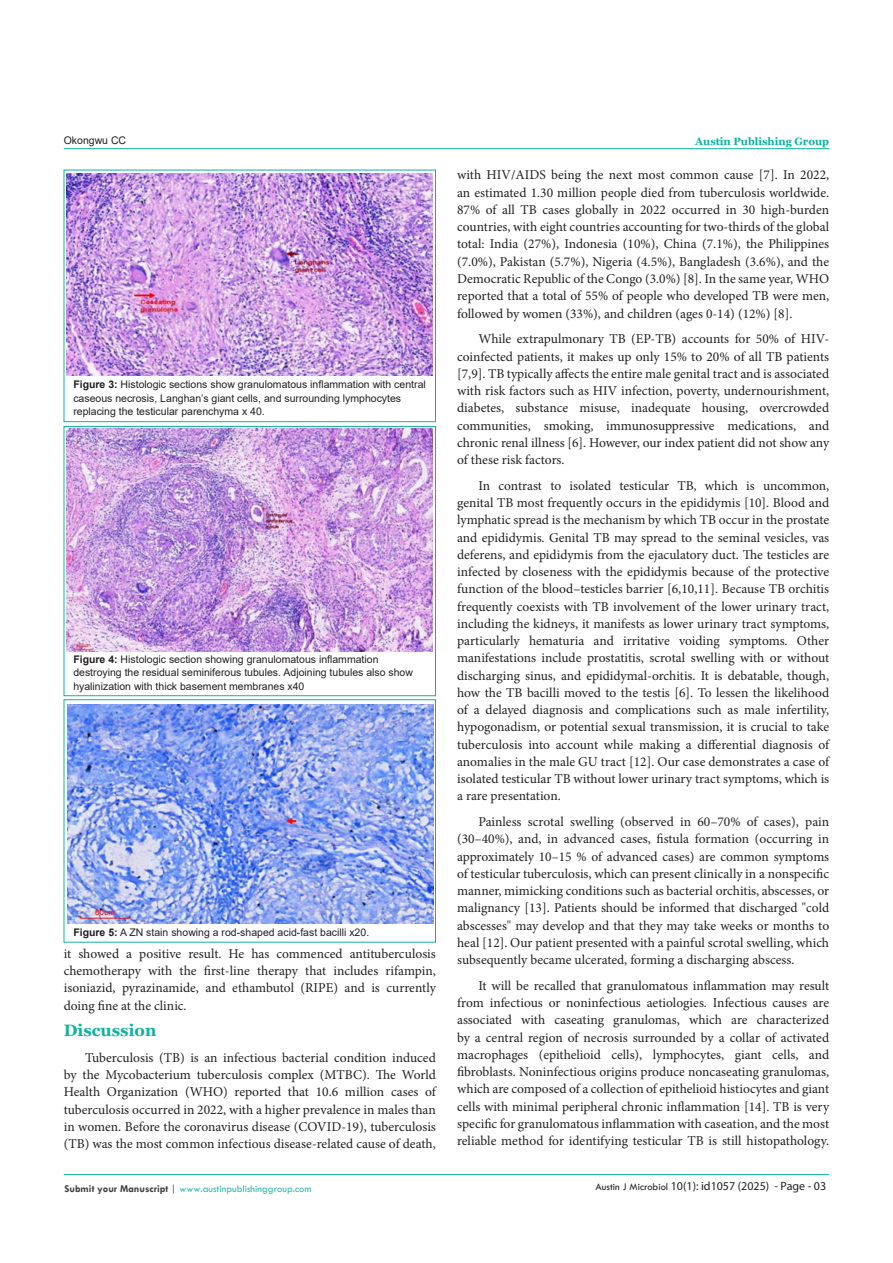
<style>
.page{position:relative;width:893px;height:1263px;background:#fff}
.page>*{position:absolute;margin:0;border:0;box-sizing:border-box;transform-origin:0 0}
.t1{font:700 16.5px "Georgia";color:#0cb39b}
.t2{font:13.5px/17.2px "Minion Pro";color:#231f20;text-align:justify}
.t3{font:12px "Myriad Pro";color:#231f20}
.t4{font:10.5px/13.5px "Arial";color:#231f20}
.t5{font:10.5px "Tw Cen";color:#32b8a3}
.t6{font:700 10.5px "Georgia";color:#0cb39b}
.s1{font-weight:700}
.s2{font-weight:700;color:#3e3e3f}
.s3{color:#3e3e3f}
.s4{font-family:"Tw Cen";font-size:10.5px}
</style>
<div class="page">
<hr style="left:64px;top:1174px;width:765px;height:1px;background:#0cb39b">
<hr style="left:64px;top:148px;width:765px;height:1px;background:#0cb39b">
<div style="left:64px;top:170px;width:372px;height:252px;border:1px solid #0eb39b"></div>
<img style="left:67px;top:174px;width:366px;height:202px">
<div style="left:64px;top:426px;width:372px;height:270px;border:1px solid #0eb39b"></div>
<img style="left:66px;top:429px;width:367px;height:222px">
<div style="left:64px;top:699px;width:372px;height:243px;border:1px solid #0eb39b"></div>
<img style="left:67px;top:704px;width:366px;height:219px">
<p class="t4" style="left:64px;top:134px;width:64px">Okongwu CC</p>
<p class="t6" style="left:695px;top:135px;width:135px">Austin Publishing Group</p>
<p class="t4" style="left:73px;top:378px;width:354px"><span class="s1">Figure 3:</span> Histologic sections show granulomatous inflammation with central caseous necrosis, Langhan’s giant cells, and surrounding lymphocytes replacing the testicular parenchyma x 40.</p>
<p class="t4" style="left:73px;top:652px;width:341px"><span class="s1">Figure 4:</span> Histologic section showing granulomatous inflammation destroying the residual seminiferous tubules. Adjoining tubules also show hyalinization with thick basement membranes x40</p>
<p class="t4" style="left:73px;top:925px;width:297px"><span class="s1">Figure 5:</span> A ZN stain showing a rod-shaped acid-fast bacilli x20.</p>
<p class="t2" style="left:64px;top:945px;width:374px">it showed a positive result. He has commenced antituberculosis chemotherapy with the first-line therapy that includes rifampin, isoniazid, pyrazinamide, and ethambutol (RIPE) and is currently doing fine at the clinic.</p>
<p class="t1" style="left:64px;top:1020px;width:94px">Discussion</p>
<p class="t2" style="left:64px;top:1049px;width:374px;text-indent:21px">Tuberculosis (ΤB) is an infectious bacterial condition induced by the Mycobacterium tuberculosis complex (MTBC). The World Health Organization (WHO) reported that 10.6 million cases of tuberculosis occurred in 2022, with a higher prevalence in males than in women. Before the coronavirus disease (COVID-19), tuberculosis (TB) was the most common infectious disease-related cause of death,</p>
<p class="t5" style="left:64px;top:1183px;width:248px"><span class="s2">Submit your Manuscript</span> <span class="s3">|</span> www.austinpublishinggroup.com</p>
<p class="t2" style="left:457px;top:167px;width:374px">with HIV/AIDS being the next most common cause [7]. In 2022, an estimated 1.30 million people died from tuberculosis worldwide.<br>87% of all TB cases globally in 2022 occurred in 30 high-burden countries, with eight countries accounting for two-thirds of the global total: India (27%), Indonesia (10%), China (7.1%), the Philippines (7.0%), Pakistan (5.7%), Nigeria (4.5%), Bangladesh (3.6%), and the Democratic Republic of the Congo (3.0%) [8]. In the same year, WHO reported that a total of 55% of people who developed TB were men, followed by women (33%), and children (ages 0-14) (12%) [8].</p>
<p class="t2" style="left:457px;top:330px;width:374px;text-indent:21px">While extrapulmonary TB (EP-TB) accounts for 50% of HIV&shy;coinfected patients, it makes up only 15% to 20% of all TB patients [7,9]. TB typically affects the entire male genital tract and is associated with risk factors such as HIV infection, poverty, undernourishment, diabetes, substance misuse, inadequate housing, overcrowded communities, smoking, immunosuppressive medications, and chronic renal illness [6]. However, our index patient did not show any of these risk factors.</p>
<p class="t2" style="left:457px;top:477px;width:374px;text-indent:21px">In contrast to isolated testicular TB, which is uncommon, genital TB most frequently occurs in the epididymis [10]. Blood and lymphatic spread is the mechanism by which TB occur in the prostate and epididymis. Genital TB may spread to the seminal vesicles, vas deferens, and epididymis from the ejaculatory duct. The testicles are infected by closeness with the epididymis because of the protective function of the blood–testicles barrier [6,10,11]. Because TB orchitis frequently coexists with TB involvement of the lower urinary tract, including the kidneys, it manifests as lower urinary tract symptoms, particularly hematuria and irritative voiding symptoms. Other manifestations include prostatitis, scrotal swelling with or without discharging sinus, and epididymal-orchitis. It is debatable, though, how the TB bacilli moved to the testis [6]. To lessen the likelihood of a delayed diagnosis and complications such as male infertility, hypogonadism, or potential sexual transmission, it is crucial to take tuberculosis into account while making a differential diagnosis of anomalies in the male GU tract [12]. Our case demonstrates a case of isolated testicular TB without lower urinary tract symptoms, which is a rare presentation.</p>
<p class="t2" style="left:457px;top:813px;width:374px;text-indent:21px">Painless scrotal swelling (observed in 60–70% of cases), pain (30–40%), and, in advanced cases, fistula formation (occurring in approximately 10–15 % of advanced cases) are common symptoms of testicular tuberculosis, which can present clinically in a nonspecific manner, mimicking conditions such as bacterial orchitis, abscesses, or malignancy [13]. Patients should be informed that discharged "cold abscesses" may develop and that they may take weeks or months to heal [12]. Our patient presented with a painful scrotal swelling, which subsequently became ulcerated, forming a discharging abscess.</p>
<p class="t2" style="left:457px;top:977px;width:374px;text-indent:21px">It will be recalled that granulomatous inflammation may result from infectious or noninfectious aetiologies. Infectious causes are associated with caseating granulomas, which are characterized by a central region of necrosis surrounded by a collar of activated macrophages (epithelioid cells), lymphocytes, giant cells, and fibroblasts. Noninfectious origins produce noncaseating granulomas, which are composed of a collection of epithelioid histiocytes and giant cells with minimal peripheral chronic inflammation [14]. TB is very specific for granulomatous inflammation with caseation, and the most reliable method for identifying testicular TB is still histopathology.</p>
<p class="t3" style="left:596px;top:1178px;width:232px"><span class="s4">Austin J Microbiol</span> 10(1): id1057 (2025) - Page - 03</p>
</div>
